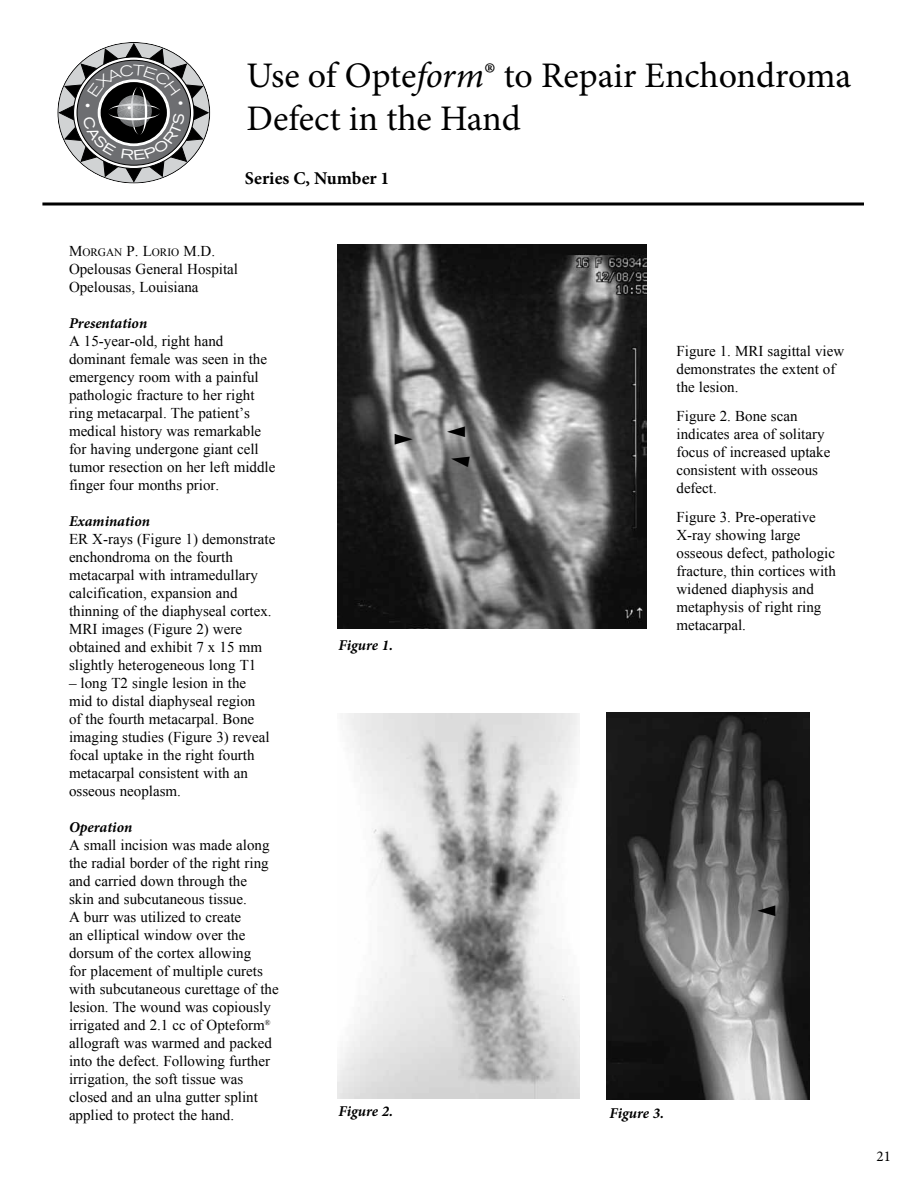
<style>
.page{position:relative;width:918px;height:1188px;background:#fff}
.page>*{position:absolute;margin:0;border:0;box-sizing:border-box;transform-origin:0 0}
.t1{font:36px/43.2px "Minion Pro";letter-spacing:-.005em;color:#000}
.t2{font:30px/36px "Minion Pro";color:#000}
.t3{font:700 18px "Minion Pro";color:#000}
.t4{font:15px/18px "Times New Roman";color:#000}
.t5{font:italic 700 15px "Minion Pro";color:#000}
.t6{font:15px "Minion Pro";color:#000}
.t7{font:11.25px "Times New Roman";color:#000}
.s1{font-style:italic}
.s2{font-size:15px}
</style>
<div class="page">
<svg style="left:42px;top:202px;width:822px;height:4px;background:#3f3f3f"></svg>
<img style="left:337px;top:244px;width:309px;height:384px">
<img style="left:337px;top:713px;width:242px;height:386px">
<img style="left:606px;top:713px;width:203px;height:387px">
<svg style="left:450px;top:453px;width:20px;height:14px"></svg>
<svg style="left:395px;top:434px;width:18px;height:11px"></svg>
<svg style="left:447px;top:426px;width:18px;height:11px"></svg>
<svg style="left:757px;top:905px;width:19px;height:11px"></svg>
<svg style="left:59px;top:43px;width:150px;height:139px"></svg>
<h1 class="t1" style="left:246px;top:54px;width:606px">Use of Opte<span class="s1">form</span>® to Repair Enchondroma<br>Defect in the Hand</h1>
<h2 class="t2" style="left:230px;top:67px;width:508px">Use of Opte<span class="s1">form</span><sup>®</sup> to Repair Enchondroma<br>Defect in the Hand</h2>
<p class="t3" style="left:245px;top:165px;width:146px">Series C, Number 1</p>
<p class="t7" style="left:69px;top:245px;width:148px"><span class="s2">M</span>ORGAN <span class="s2">P. L</span>ORIO <span class="s2">M.D.</span></p>
<p class="t4" style="left:69px;top:260px;width:171px">Opelousas General Hospital<br>Opelousas, Louisiana</p>
<p class="t5" style="left:69px;top:313px;width:80px">Presentation</p>
<p class="t4" style="left:69px;top:332px;width:208px">A 15-year-old, right hand dominant female was seen in the emergency room with a painful pathologic fracture to her right ring metacarpal. The patient’s medical history was remarkable for having undergone giant cell tumor resection on her left middle finger four months prior.</p>
<p class="t5" style="left:69px;top:511px;width:82px">Examination</p>
<p class="t4" style="left:69px;top:530px;width:208px">ER X-rays (Figure 1) demonstrate enchondroma on the fourth metacarpal with intramedullary calcification, expansion and thinning of the diaphyseal cortex.<br>MRI images (Figure 2) were obtained and exhibit 7 x 15 mm slightly heterogeneous long T1</p>
<p class="t4" style="left:69px;top:674px;width:202px">– long T2 single lesion in the mid to distal diaphyseal region of the fourth metacarpal. Bone imaging studies (Figure 3) reveal focal uptake in the right fourth metacarpal consistent with an osseous neoplasm.</p>
<p class="t5" style="left:69px;top:817px;width:65px">Operation</p>
<p class="t4" style="left:69px;top:836px;width:211px">A small incision was made along the radial border of the right ring and carried down through the<br>skin and subcutaneous tissue.<br>A burr was utilized to create<br>an elliptical window over the dorsum of the cortex allowing<br>for placement of multiple curets with subcutaneous curettage of the lesion. The wound was copiously irrigated and 2.1 cc of Opteform<sup>® </sup>allograft was warmed and packed into the defect. Following further irrigation, the soft tissue was closed and an ulna gutter splint applied to protect the hand.</p>
<p class="t5" style="left:339px;top:634px;width:56px">Figure 1.</p>
<p class="t4" style="left:676px;top:342px;width:169px">Figure 1. MRI sagittal view demonstrates the extent of the lesion.</p>
<p class="t4" style="left:676px;top:407px;width:155px">Figure 2. Bone scan indicates area of solitary focus of increased uptake consistent with osseous defect.</p>
<p class="t4" style="left:676px;top:508px;width:161px">Figure 3. Pre-operative<br>X-ray showing large osseous defect, pathologic fracture, thin cortices with widened diaphysis and metaphysis of right ring metacarpal.</p>
<p class="t5" style="left:339px;top:1100px;width:56px">Figure 2.</p>
<p class="t5" style="left:609px;top:1102px;width:56px">Figure 3.</p>
<p class="t6" style="left:877px;top:1146px;width:16px">21</p>
</div>
